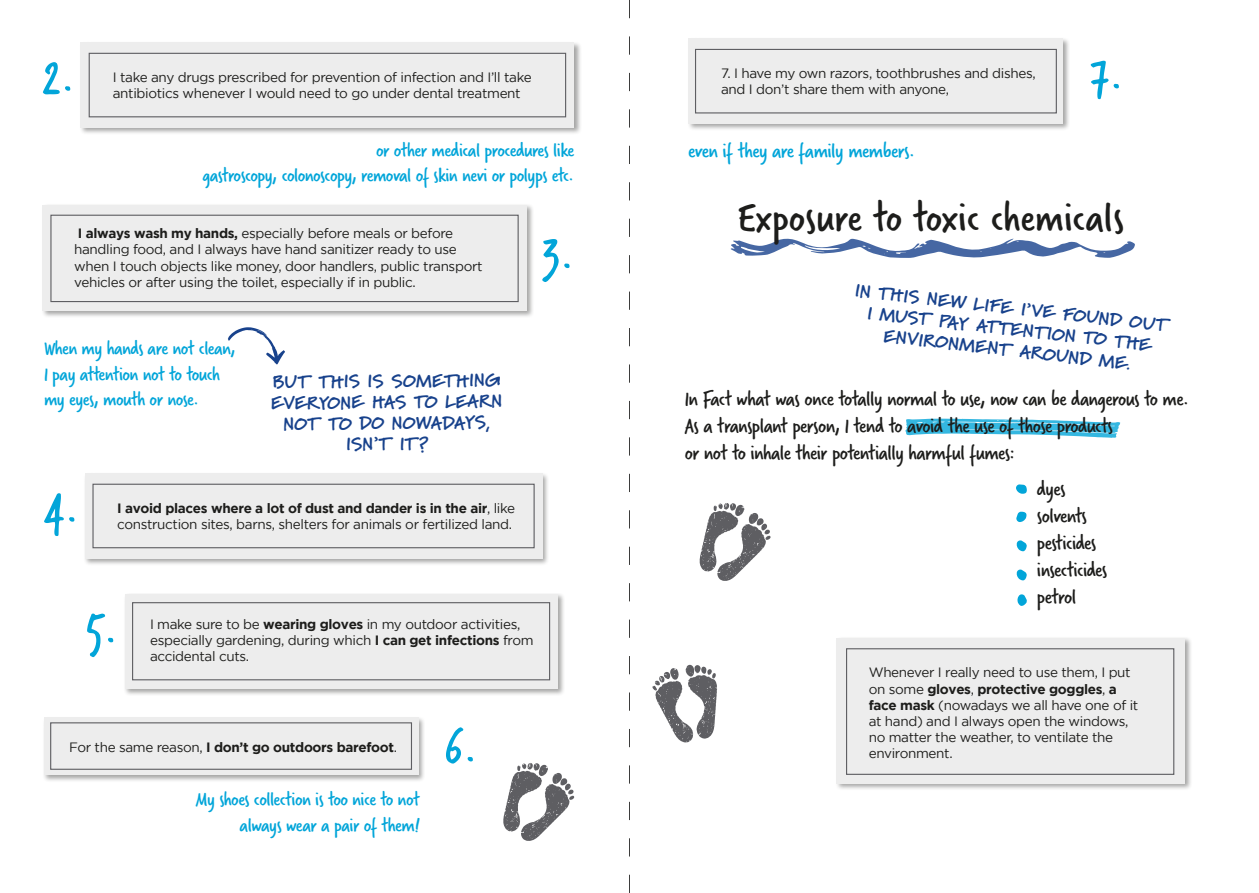
<style>
.page{position:relative;width:1259px;height:893px;background:#fff}
.page>*{position:absolute;margin:0;border:0;box-sizing:border-box;transform-origin:0 0}
.t1{font:52.5px "Verveine";color:#02a5d9}
.t2{font:45px "Verveine";color:#1d1d1b}
.t3{font:22.5px "Verveine";letter-spacing:-.025em;color:#1d1d1b}
.t4{font:22.5px "Verveine";letter-spacing:-.025em;color:#02a5d9}
.t5{font:21px/25.2px "Verveine";letter-spacing:-.025em;color:#02a5d9;text-align:right}
.t6{font:900 18px/21px "Marydale";letter-spacing:.01em;color:#18428c;text-align:center}
.t7{font:13.5px/16.2px "Gotham";letter-spacing:-.025em;color:#1d1d1b}
.t8{font:700 13.5px "Gotham";letter-spacing:-.025em;color:#1d1d1b}
.s1{font-weight:700}
.s2{font-weight:400}
</style>
<div class="page">
<svg style="left:905px;top:419px;width:215px;height:19px"></svg>
<div style="left:687px;top:37px;width:383px;height:94px;background:#1d1d1b;opacity:.4"></div>
<div style="left:689px;top:39px;width:374px;height:85px;background:#ededed"></div>
<div style="left:695px;top:49px;width:362px;height:64px;border:1px solid #5e5e62"></div>
<div style="left:835px;top:637px;width:357px;height:154px;background:#1d1d1b;opacity:.4"></div>
<div style="left:836px;top:638px;width:348px;height:145px;background:#ededed"></div>
<div style="left:846px;top:648px;width:328px;height:127px;border:1px solid #5e5e62"></div>
<svg style="left:730px;top:238px;width:405px;height:20px"></svg>
<svg style="left:1016px;top:484px;width:10px;height:10px"></svg>
<svg style="left:1016px;top:512px;width:10px;height:10px"></svg>
<svg style="left:1016px;top:540px;width:11px;height:11px"></svg>
<svg style="left:1016px;top:569px;width:11px;height:11px"></svg>
<svg style="left:1017px;top:594px;width:10px;height:12px"></svg>
<svg style="left:228px;top:327px;width:57px;height:38px"></svg>
<svg style="left:503px;top:763px;width:71px;height:78px"></svg>
<div style="left:79px;top:41px;width:503px;height:94px;background:#1d1d1b;opacity:.4"></div>
<div style="left:81px;top:43px;width:493px;height:85px;background:#ededed"></div>
<div style="left:89px;top:53px;width:477px;height:64px;border:1px solid #5e5e62"></div>
<div style="left:83px;top:472px;width:466px;height:94px;background:#1d1d1b;opacity:.4"></div>
<div style="left:85px;top:473px;width:457px;height:85px;background:#ededed"></div>
<div style="left:92px;top:484px;width:443px;height:64px;border:1px solid #5e5e62"></div>
<div style="left:123px;top:593px;width:442px;height:103px;background:#1d1d1b;opacity:.4"></div>
<div style="left:125px;top:594px;width:432px;height:95px;background:#ededed"></div>
<div style="left:132px;top:602px;width:418px;height:78px;border:1px solid #5e5e62"></div>
<div style="left:42px;top:716px;width:383px;height:66px;background:#1d1d1b;opacity:.4"></div>
<div style="left:44px;top:717px;width:374px;height:58px;background:#ededed"></div>
<div style="left:50px;top:722px;width:362px;height:48px;border:1px solid #5e5e62"></div>
<div style="left:41px;top:204px;width:493px;height:115px;background:#1d1d1b;opacity:.4"></div>
<div style="left:43px;top:205px;width:483px;height:106px;background:#ededed"></div>
<div style="left:50px;top:215px;width:469px;height:87px;border:1px solid #5e5e62"></div>
<svg style="left:652px;top:665px;width:65px;height:77px"></svg>
<svg style="left:699px;top:503px;width:71px;height:78px"></svg>
<svg style="left:629px;top:0;width:1px;height:893px"></svg>
<p class="t1" style="left:43px;top:41px;width:34px">2.</p>
<p class="t7" style="left:113px;top:69px;width:420px">I take any drugs prescribed for prevention of infection and I’ll take antibiotics whenever I would need to go under dental treatment</p>
<p class="t5" style="left:376px;top:138px;width:200px">or other medical procedures like</p>
<p class="t5" style="left:202px;top:163px;width:373px">gastroscopy, colonoscopy, removal of skin nevi or polyps etc.</p>
<p class="t7" style="left:74px;top:225px;width:410px"><span class="s1">I always wash my hands,</span> especially before meals or before handling food, and I always have hand sanitizer ready to use when I touch objects like money, door handlers, public transport vehicles or after using the toilet, especially if in public.</p>
<p class="t5" style="left:44px;top:336px;width:193px">When my hands are not clean,</p>
<p class="t5" style="left:44px;top:361px;width:178px">I pay attention not to touch</p>
<p class="t5" style="left:44px;top:387px;width:156px">my eyes, mouth or nose.</p>
<p class="t6" style="left:271px;top:370px;width:233px">BUT THIS IS SOMETHING<br>EVERYONE HAS TO LEARN<br>NOT TO DO NOWADAYS,<br>ISN’T IT?</p>
<p class="t1" style="left:45px;top:472px;width:36px">4.</p>
<p class="t7" style="left:117px;top:500px;width:399px"><span class="s1">I avoid places where a lot of dust and dander is in the air</span>, like construction sites, barns, shelters for animals or fertilized land.</p>
<p class="t1" style="left:542px;top:219px;width:34px">3.</p>
<p class="t1" style="left:86px;top:593px;width:34px">5.</p>
<p class="t7" style="left:150px;top:616px;width:385px">I make sure to be <span class="s1">wearing gloves</span> in my outdoor activities, especially gardening, during which <span class="s1">I can get infections</span> from accidental cuts.</p>
<p class="t8" style="left:69px;top:740px;width:329px"><span class="s2">For the same reason,</span> I don’t go outdoors barefoot<span class="s2">.</span></p>
<p class="t5" style="left:196px;top:787px;width:226px">My shoes collection is too nice to not always wear a pair of them!</p>
<p class="t1" style="left:445px;top:712px;width:34px">6.</p>
<p class="t7" style="left:721px;top:65px;width:316px">7. I have my own razors, toothbrushes and dishes, and I don’t share them with anyone,</p>
<p class="t4" style="left:688px;top:135px;width:228px">even if they are family members.</p>
<p class="t1" style="left:1090px;top:39px;width:35px">7.</p>
<p class="t2" style="left:737px;top:186px;width:388px">Exposure to toxic chemicals</p>
<p class="t6" style="left:856px;top:281px;width:316px;rotate:6deg">IN THIS NEW LIFE I’VE FOUND OUT<br>I MUST PAY ATTENTION TO THE<br>ENVIRONMENT AROUND ME.</p>
<p class="t3" style="left:685px;top:383px;width:506px">In Fact what was once totally normal to use, now can be dangerous to me.</p>
<p class="t3" style="left:685px;top:410px;width:429px">As a transplant person, I tend to avoid the use of those products</p>
<p class="t3" style="left:685px;top:437px;width:331px">or not to inhale their potentially harmful fumes:</p>
<p class="t3" style="left:1037px;top:473px;width:30px">dyes</p>
<p class="t3" style="left:1037px;top:500px;width:52px">solvents</p>
<p class="t3" style="left:1037px;top:527px;width:61px">pesticides</p>
<p class="t3" style="left:1037px;top:554px;width:72px">insecticides</p>
<p class="t3" style="left:1037px;top:581px;width:41px">petrol</p>
<p class="t7" style="left:868px;top:664px;width:271px">Whenever I really need to use them, I put on some <span class="s1">gloves</span>, <span class="s1">protective goggles</span>, <span class="s1">a face mask</span> (nowadays we all have one of it at hand) and I always open the windows, no matter the weather, to ventilate the environment.</p>
</div>
